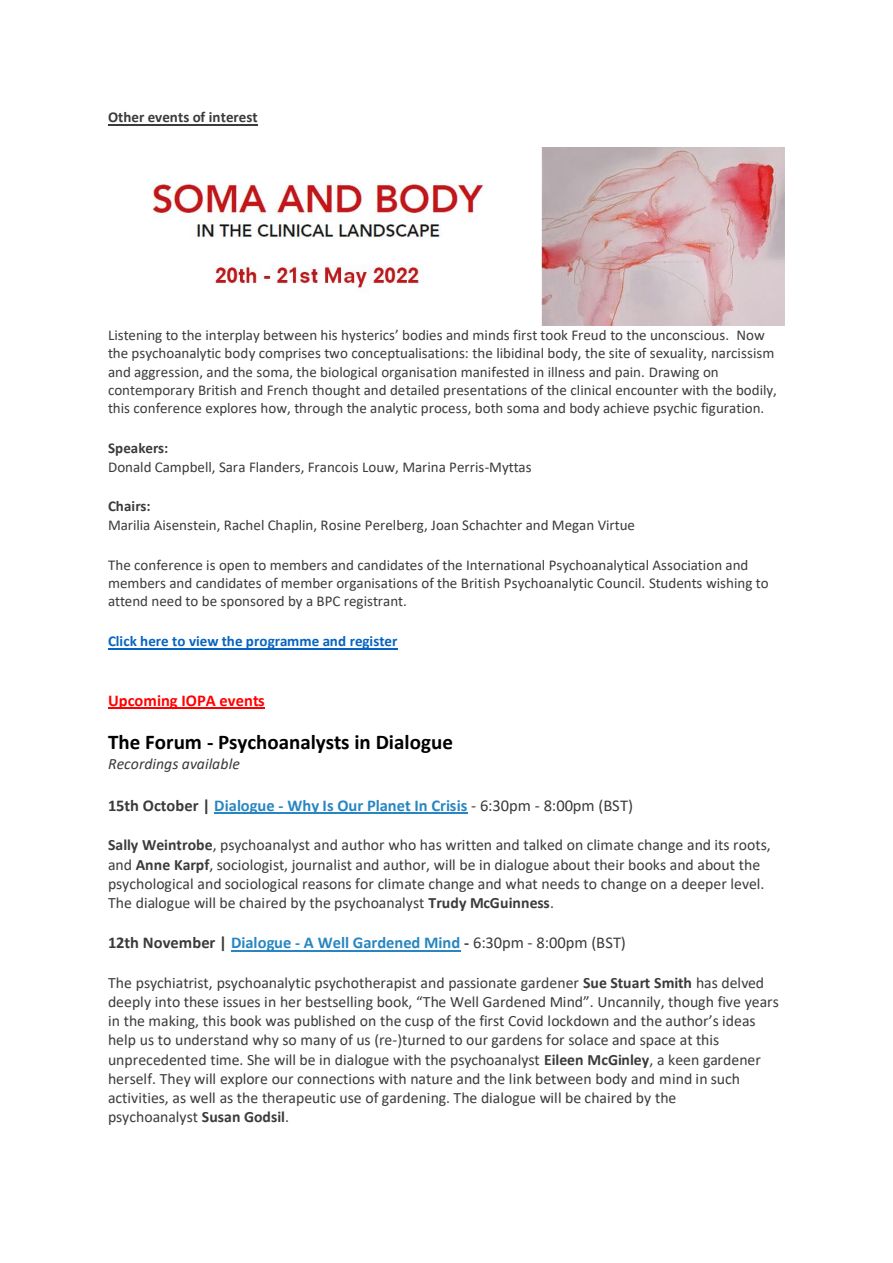
<style>
.page{position:relative;width:893px;height:1263px;background:#fff}
.page>*{position:absolute;margin:0;border:0;box-sizing:border-box;transform-origin:0 0}
.t1{font:700 21px "Calibri";color:#000}
.t2{font:700 16.5px "Calibri";letter-spacing:.005em;color:#2786c2}
.t3{font:700 16.5px "Calibri";letter-spacing:.005em;color:#f00}
.t4{font:15.75px/19.2px "Calibri";color:#3b3b3b}
.t5{font:italic 15.75px "Calibri";letter-spacing:.01em;color:#3b3b3b}
.t6{font:15px/18.3px "Calibri";color:#3b3b3b}
.t7{font:700 15px "Calibri";color:#0563c1}
.t8{font:700 15px "Calibri";color:#3b3b3b}
.s1{color:#3b3b3b}
.s2{font-weight:400;color:#3b3b3b}
.s3{font-weight:700}
</style>
<div class="page">
<hr style="left:108px;top:124px;width:149px;height:1px;background:#3b3b3b">
<hr style="left:108px;top:648px;width:289px;height:1px;background:#0563c1">
<hr style="left:108px;top:708px;width:157px;height:1px;background:#f00">
<hr style="left:214px;top:812px;width:254px;height:2px;background:#2786c2">
<hr style="left:231px;top:950px;width:230px;height:1px;background:#2786c2">
<img style="left:152px;top:148px;width:633px;height:177px">
<p class="t8" style="left:108px;top:111px;width:151px">Other events of interest</p>
<p class="t6" style="left:108px;top:327px;width:670px">Listening to the interplay between his hysterics’ bodies and minds first took Freud to the unconscious. Now the psychoanalytic body comprises two conceptualisations: the libidinal body, the site of sexuality, narcissism and aggression, and the soma, the biological organisation manifested in illness and pain. Drawing on contemporary British and French thought and detailed presentations of the clinical encounter with the bodily, this conference explores how, through the analytic process, both soma and body achieve psychic figuration.</p>
<p class="t8" style="left:108px;top:442px;width:62px">Speakers:</p>
<p class="t6" style="left:108px;top:459px;width:425px">Donald Campbell, Sara Flanders, Francois Louw, Marina Perris-Myttas</p>
<p class="t8" style="left:108px;top:500px;width:44px">Chairs:</p>
<p class="t6" style="left:108px;top:517px;width:528px">Marilia Aisenstein, Rachel Chaplin, Rosine Perelberg, Joan Schachter and Megan Virtue</p>
<p class="t6" style="left:108px;top:557px;width:662px">The conference is open to members and candidates of the International Psychoanalytical Association and members and candidates of member organisations of the British Psychoanalytic Council. Students wishing to attend need to be sponsored by a BPC registrant.</p>
<p class="t7" style="left:108px;top:635px;width:291px">Click here to view the programme and register</p>
<p class="t3" style="left:108px;top:694px;width:158px">Upcoming IOPA events</p>
<h1 class="t1" style="left:108px;top:733px;width:346px">The Forum - Psychoanalysts in Dialogue</h1>
<p class="t5" style="left:108px;top:758px;width:133px">Recordings available</p>
<p class="t2" style="left:108px;top:798px;width:526px"><span class="s1">15th October |</span> Dialogue - Why Is Our Planet In Crisis <span class="s2">- 6:30pm - 8:00pm (BST)</span></p>
<p class="t4" style="left:108px;top:837px;width:664px"><span class="s3">Sally Weintrobe</span>, psychoanalyst and author who has written and talked on climate change and its roots, and <span class="s3">Anne Karpf</span>, sociologist, journalist and author, will be in dialogue about their books and about the psychological and sociological reasons for climate change and what needs to change on a deeper level.<br>The dialogue will be chaired by the psychoanalyst <span class="s3">Trudy McGuinness</span>.</p>
<p class="t2" style="left:108px;top:936px;width:519px"><span class="s1">12th November |</span> Dialogue - A Well Gardened Mind <span class="s1">-</span> <span class="s2">6:30pm - 8:00pm (BST)</span></p>
<p class="t4" style="left:108px;top:974px;width:672px">The psychiatrist, psychoanalytic psychotherapist and passionate gardener <span class="s3">Sue Stuart Smith</span> has delved deeply into these issues in her bestselling book, “The Well Gardened Mind”. Uncannily, though five years in the making, this book was published on the cusp of the first Covid lockdown and the author’s ideas help us to understand why so many of us (re-)turned to our gardens for solace and space at this unprecedented time. She will be in dialogue with the psychoanalyst <span class="s3">Eileen McGinley</span>, a keen gardener herself. They will explore our connections with nature and the link between body and mind in such activities, as well as the therapeutic use of gardening. The dialogue will be chaired by the<br>psychoanalyst <span class="s3">Susan Godsil</span>.</p>
</div>
